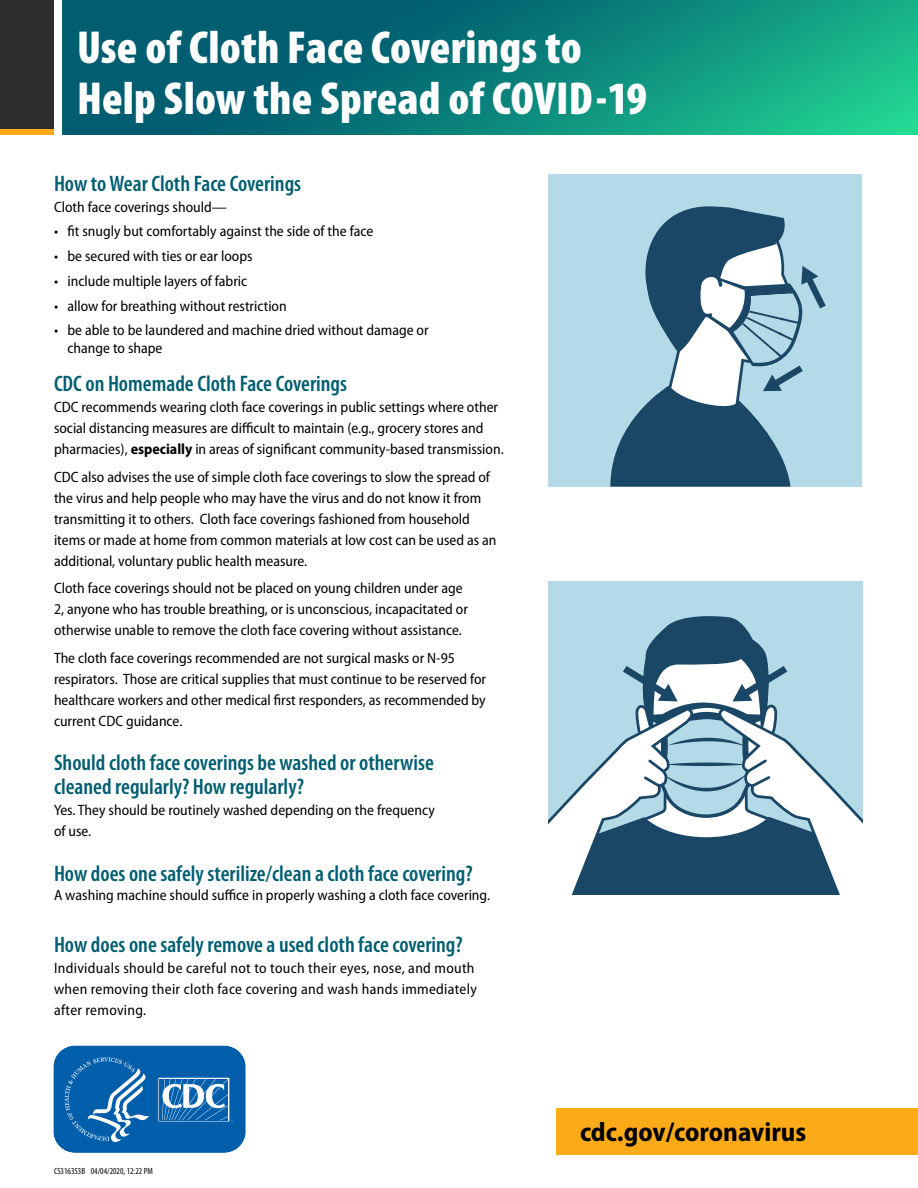
<style>
.page{position:relative;width:918px;height:1188px;background:#fff}
.page>*{position:absolute;margin:0;border:0;box-sizing:border-box;transform-origin:0 0}
.H1_BOLD_WHITE{font:900 condensed 46.5px/51px "Myriad Pro";letter-spacing:.005em;color:#fff}
.BOTTOM_LINK_For_more{font:700 semi-condensed 27px "Myriad Pro";color:#000}
.p_myriad{font:600 condensed 22.5px/24px "Myriad Pro";color:#005e70}
.H2_headers__with_mai{font:600 condensed 22.5px "Myriad Pro";color:#005e70}
.p_myriad-2{font:semi-condensed 15px/21px "Myriad Pro";color:#000}
.L1_myriad_list_bulle{font:semi-condensed 15px/18px "Myriad Pro";color:#000}
.p_myriad-3{font:semi-condensed 15px/21px "Myriad Pro";letter-spacing:.02em;color:#000}
.t1{font:condensed 9px "Myriad Pro";color:#000}
.s1{font-weight:700}
</style>
<div class="page">
<svg style="left:62px;top:0;width:856px;height:135px;background:#098079"></svg>
<div style="left:0;top:128px;width:54px;height:7px;background:#fbab18"></div>
<div style="left:0;top:0;width:54px;height:128px;background:#2d2d2d"></div>
<div style="left:557px;top:1108px;width:361px;height:47px;background:#fbab18"></div>
<svg style="left:53px;top:1045px;width:193px;height:108px;background:#2374b5"></svg>
<div style="left:549px;top:174px;width:313px;height:312px;background:#b3dae6"></div>
<svg style="left:610px;top:206px;width:216px;height:280px"></svg>
<div style="left:549px;top:582px;width:314px;height:312px;background:#b3dae6"></div>
<svg style="left:549px;top:616px;width:314px;height:278px"></svg>
<h1 class="H1_BOLD_WHITE" style="left:77px;top:22px;width:572px">Use of Cloth Face Coverings to<br>Help Slow the Spread of COVID-19</h1>
<h2 class="H2_headers__with_mai" style="left:54px;top:171px;width:249px">How to Wear Cloth Face Coverings</h2>
<p class="p_myriad-2" style="left:54px;top:196px;width:174px">Cloth face coverings should—</p>
<p class="L1_myriad_list_bulle" style="left:54px;top:223px;width:321px">• fit snugly but comfortably against the side of the face</p>
<p class="L1_myriad_list_bulle" style="left:54px;top:247px;width:200px">• be secured with ties or ear loops</p>
<p class="L1_myriad_list_bulle" style="left:54px;top:272px;width:195px">• include multiple layers of fabric</p>
<p class="L1_myriad_list_bulle" style="left:54px;top:297px;width:234px">• allow for breathing without restriction</p>
<p class="L1_myriad_list_bulle" style="left:68px;top:322px;width:363px;text-indent:-14px">• be able to be laundered and machine dried without damage or change to shape</p>
<p class="p_myriad" style="left:54px;top:372px;width:295px">CDC on Homemade Cloth Face Coverings</p>
<p class="p_myriad-2" style="left:54px;top:397px;width:451px">CDC recommends wearing cloth face coverings in public settings where other social distancing measures are difficult to maintain (e.g., grocery stores and pharmacies), <span class="s1">especially</span> in areas of significant community-based transmission.</p>
<p class="p_myriad-2" style="left:54px;top:466px;width:444px">CDC also advises the use of simple cloth face coverings to slow the spread of the virus and help people who may have the virus and do not know it from transmitting it to others. Cloth face coverings fashioned from household items or made at home from common materials at low cost can be used as an additional, voluntary public health measure.</p>
<p class="p_myriad-2" style="left:54px;top:578px;width:415px">Cloth face coverings should not be placed on young children under age<br>2, anyone who has trouble breathing, or is unconscious, incapacitated or otherwise unable to remove the cloth face covering without assistance.</p>
<p class="p_myriad-2" style="left:54px;top:648px;width:434px">The cloth face coverings recommended are not surgical masks or N-95 respirators. Those are critical supplies that must continue to be reserved for healthcare workers and other medical first responders, as recommended by current CDC guidance.</p>
<p class="p_myriad" style="left:54px;top:751px;width:381px">Should cloth face coverings be washed or otherwise cleaned regularly? How regularly?</p>
<p class="p_myriad-2" style="left:54px;top:800px;width:383px">Yes. They should be routinely washed depending on the frequency of use.</p>
<p class="p_myriad" style="left:54px;top:862px;width:420px">How does one safely sterilize/clean a cloth face covering?</p>
<p class="p_myriad-2" style="left:54px;top:885px;width:438px">A washing machine should suffice in properly washing a cloth face covering.</p>
<p class="p_myriad" style="left:54px;top:933px;width:410px">How does one safely remove a used cloth face covering?</p>
<p class="p_myriad-3" style="left:54px;top:958px;width:424px">Individuals should be careful not to touch their eyes, nose, and mouth when removing their cloth face covering and wash hands immediately after removing.</p>
<p class="t1" style="left:54px;top:1166px;width:100px">CS316353B 04/04/2020, 12:22 PM</p>
<p class="BOTTOM_LINK_For_more" style="left:580px;top:1117px;width:228px">cdc.gov/coronavirus</p>
</div>
